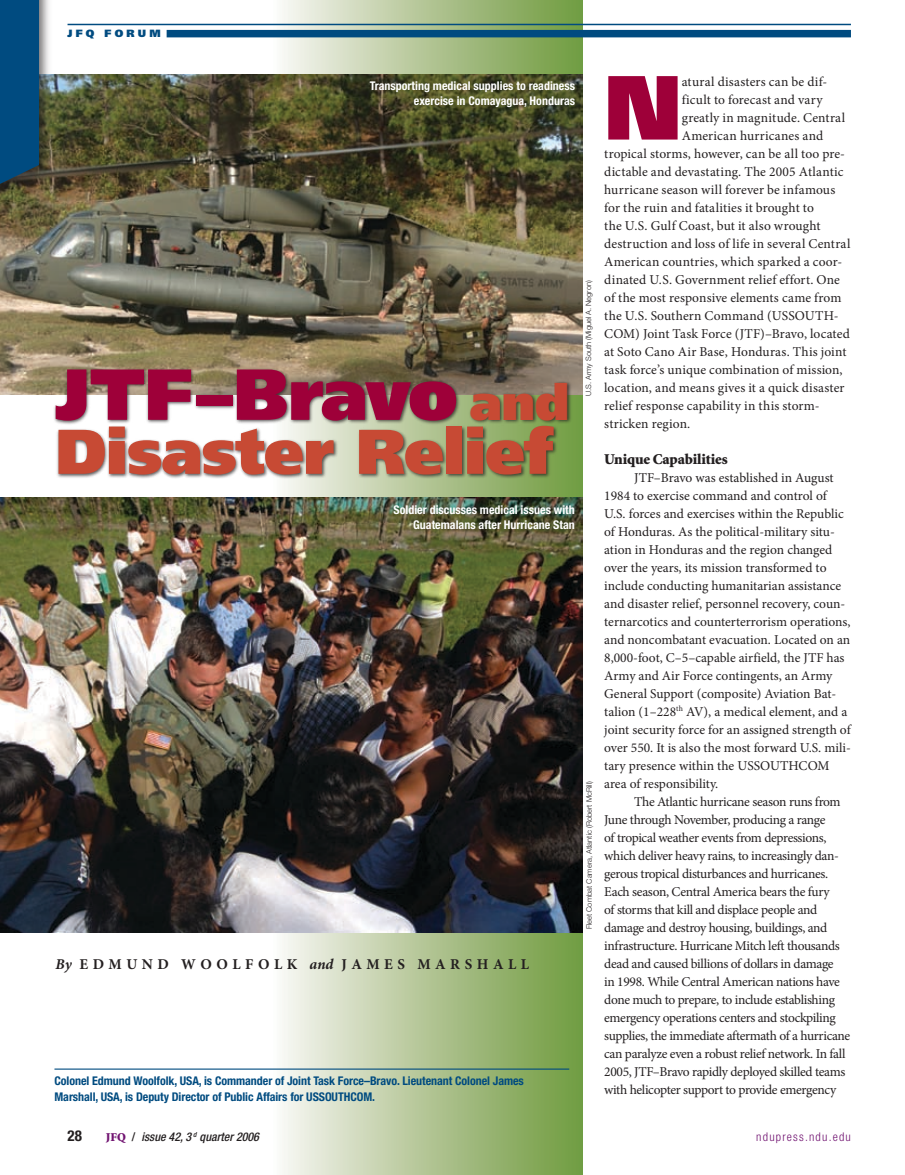
<style>
.page{position:relative;width:905px;height:1175px;background:#fff}
.page>*{position:absolute;margin:0;border:0;box-sizing:border-box;transform-origin:0 0}
.t1{font:900 90.9px "Frutiger LT Std";color:#9e0039}
.t2{font:900 72px "Frutiger LT Std";letter-spacing:-.025em;color:#9e0039}
.t3{font:900 63px "Frutiger LT Std";letter-spacing:-.015em;color:#c74a34}
.t4{font:700 15px "Minion Pro";letter-spacing:.3em;color:#231f20}
.t5{font:900 15px "Minion Std";letter-spacing:-.01em;color:#231f20}
.t6{font:700 condensed 15px "Helvetica Neue LT Std";color:#231f20}
.t7{font:13.5px/18px "Minion Pro";letter-spacing:-.005em;color:#231f20}
.t8{font:13.5px/18px "Minion Pro";letter-spacing:-.025em;color:#231f20}
.t9{font:13.5px "Minion Pro";letter-spacing:.015em;color:#231f20}
.t10{font:13.5px "Minion Pro";letter-spacing:.02em;color:#231f20}
.t11{font:700 condensed 12px/16.5px "Helvetica Neue LT Std";letter-spacing:-.005em;color:#004b80}
.t12{font:700 condensed 12px/15px "Helvetica Neue LT Std";color:#fff;text-align:right}
.t13{font:italic 500 condensed 12px "Helvetica Neue LT Std";color:#231f20}
.t14{font:300 condensed 12px "Helvetica Neue LT Std";letter-spacing:.1em;color:#711371}
.t15{font:900 10.5px "Frutiger LT Std";letter-spacing:.3em;color:#004b80}
.t16{font:300 7.5px "Helvetica Neue LT Std";color:#231f20}
.s1{font-size:49.5px;color:#c74a34}
.s2{font-style:italic}
.s3{font-family:"Minion Std";font-weight:900;font-style:normal;font-stretch:normal;color:#711371}
.s4{font-style:normal}
</style>
<div class="page">
<div style="left:270px;top:0;width:312px;height:1174px;background:linear-gradient(to right,#fbf7f6,#6e983c)"></div>
<hr style="left:54px;top:1068px;width:515px;height:1px;background:#004b80">
<img style="left:0;top:497px;width:582px;height:435px">
<img style="left:0;top:74px;width:582px;height:321px">
<div style="left:53px;top:366px;width:519px;height:113px;background:#231f20;opacity:.75"></div>
<div style="left:167px;top:30px;width:683px;height:7px;background:#004b80"></div>
<hr style="left:68px;top:24px;width:782px;height:1px;background:#004b80">
<div style="left:0;top:0;width:52px;height:209px;background:#231f20;opacity:.6"></div>
<svg style="left:0;top:0;width:39px;height:197px"></svg>
<p class="t15" style="left:68px;top:27px;width:95px">jfq Forum</p>
<p class="t12" style="left:370px;top:78px;width:207px">Transporting medical supplies to readiness exercise in Comayagua, Honduras</p>
<h2 class="t2" style="left:55px;top:350px;width:515px">JTF–Bravo <span class="s1">and</span></h2>
<h3 class="t3" style="left:55px;top:413px;width:500px">Disaster Relief</h3>
<p class="t12" style="left:393px;top:501px;width:183px">Soldier discusses medical issues with<br>Guatemalans after Hurricane Stan</p>
<p class="t4" style="left:55px;top:953px;width:160px"><span class="s2">By</span> EDMUND WOOLFOL</p>
<p class="t4" style="left:287px;top:953px;width:233px">K <span class="s2">and</span> JAMES MARSHALL</p>
<p class="t11" style="left:54px;top:1072px;width:471px">Colonel Edmund Woolfolk, USA, is Commander of Joint Task Force–Bravo. Lieutenant Colonel James<br>Marshall, USA, is Deputy Director of Public Affairs for USSOUTHCOM.</p>
<p class="t16" style="left:584px;top:396px;width:117px;rotate:-90deg">U.S. Army South (Miguel A. Negron)</p>
<p class="t16" style="left:584px;top:929px;width:150px;rotate:-90deg">Fleet Combat Camera, Atlantic (Robert McRill)</p>
<h1 class="t1" style="left:604px;top:52px;width:71px">N</h1>
<p class="t10" style="left:681px;top:72px;width:147px">atural disasters can be dif-</p>
<p class="t7" style="left:681px;top:90px;width:142px">ficult to forecast and vary</p>
<p class="t9" style="left:681px;top:108px;width:165px">greatly in magnitude. Central</p>
<p class="t10" style="left:681px;top:126px;width:143px">American hurricanes and</p>
<p class="t7" style="left:604px;top:144px;width:242px">tropical storms, however, can be all too pre-</p>
<p class="t7" style="left:604px;top:162px;width:241px">dictable and devastating. The 2005 Atlantic</p>
<p class="t9" style="left:604px;top:180px;width:232px">hurricane season will forever be infamous</p>
<p class="t7" style="left:604px;top:198px;width:211px">for the ruin and fatalities it brought to</p>
<p class="t9" style="left:604px;top:216px;width:218px">the U.S. Gulf Coast, but it also wrought</p>
<p class="t9" style="left:604px;top:234px;width:248px">destruction and loss of life in several Central</p>
<p class="t7" style="left:604px;top:252px;width:240px">American countries, which sparked a coor-</p>
<p class="t7" style="left:604px;top:270px;width:237px">dinated U.S. Government relief effort. One</p>
<p class="t7" style="left:604px;top:288px;width:239px">of the most responsive elements came from</p>
<p class="t7" style="left:604px;top:306px;width:236px">the U.S. Southern Command (USSOUTH-</p>
<p class="t7" style="left:604px;top:324px;width:247px">COM) Joint Task Force (JTF)–Bravo, located</p>
<p class="t9" style="left:604px;top:342px;width:244px">at Soto Cano Air Base, Honduras. This joint</p>
<p class="t7" style="left:604px;top:360px;width:240px">task force’s unique combination of mission,</p>
<p class="t7" style="left:604px;top:378px;width:242px">location, and means gives it a quick disaster</p>
<p class="t7" style="left:604px;top:396px;width:217px">relief response capability in this storm-</p>
<p class="t7" style="left:604px;top:414px;width:88px">stricken region.</p>
<p class="t5" style="left:604px;top:451px;width:125px">Unique Capabilities</p>
<p class="t7" style="left:604px;top:468px;width:248px;text-indent:30px">JTF–Bravo was established in August 1984 to exercise command and control of U.S. forces and exercises within the Republic of Honduras. As the political-military situ&shy;ation in Honduras and the region changed over the years, its mission transformed to include conducting humanitarian assistance and disaster relief, personnel recovery, coun&shy;ternarcotics and counterterrorism operations, and noncombatant evacuation. Located on an 8,000-foot, C–5–capable airfield, the JTF has Army and Air Force contingents, an Army General Support (composite) Aviation Bat&shy;talion (1–228<sup>th</sup> AV), a medical element, and a joint security force for an assigned strength of over 550. It is also the most forward U.S. mili&shy;tary presence within the USSOUTHCOM area of responsibility.</p>
<p class="t8" style="left:604px;top:792px;width:247px;text-indent:30px">The Atlantic hurricane season runs from June through November, producing a range<br>of tropical weather events from depressions, which deliver heavy rains, to increasingly dan&shy;gerous tropical disturbances and hurricanes.<br>Each season, Central America bears the fury<br>of storms that kill and displace people and damage and destroy housing, buildings, and infrastructure. Hurricane Mitch left thousands dead and caused billions of dollars in damage<br>in 1998. While Central American nations have done much to prepare, to include establishing emergency operations centers and stockpiling supplies, the immediate aftermath of a hurricane can paralyze even a robust relief network. In fall 2005, JTF–Bravo rapidly deployed skilled teams with helicopter support to provide emergency</p>
<p class="t6" style="left:68px;top:1126px;width:15px">28</p>
<p class="t13" style="left:106px;top:1129px;width:155px"><span class="s3">JFQ</span> <span class="s4">/</span> issue 42, 3 <sup>d</sup> quarter 2006</p>
<p class="t14" style="left:756px;top:1129px;width:96px">ndupress.ndu.edu</p>
</div>
